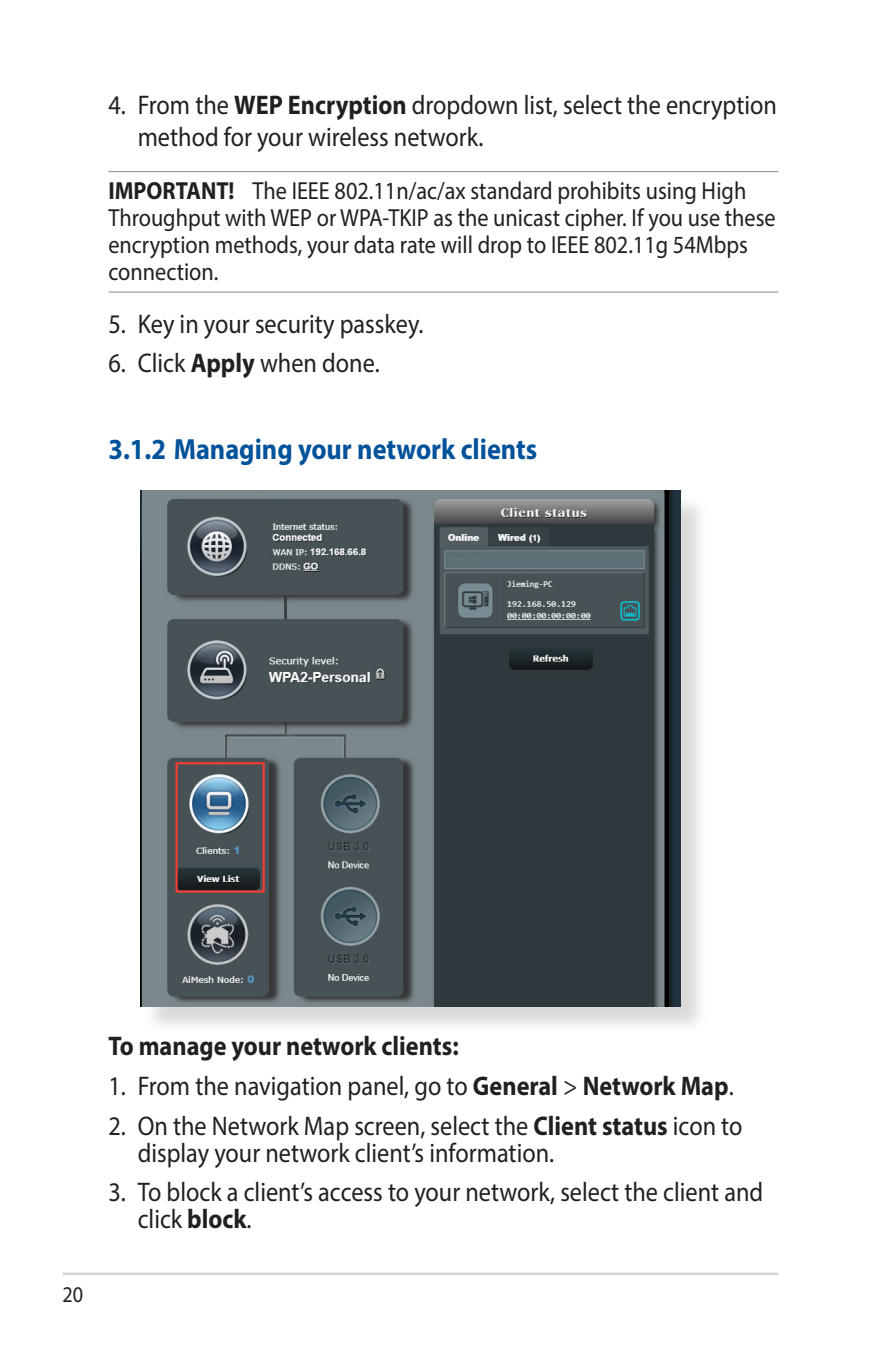
<style>
.page{position:relative;width:893px;height:1346px;background:#fff}
.page>*{position:absolute;margin:0;border:0;box-sizing:border-box;transform-origin:0 0}
.t1{font:700 29.25px "Myriad Pro";color:#01529a;scale:.9 1}
.t2{font:27px/27px "Myriad Pro";color:#231f20;scale:.9 1}
.t3{font:700 27px "Myriad Pro";color:#231f20;scale:.9 1}
.t4{font:24.75px/27px "Myriad Pro";color:#231f20;scale:.9 1}
.t5{font:22.5px "Myriad Pro";color:#231f20;scale:.9 1}
.s1{font-weight:700}
</style>
<div class="page">
<hr style="left:63px;top:1272px;width:715px;height:3px;background:#d1d2d4">
<hr style="left:108px;top:171px;width:670px;height:1px;background:#939598">
<hr style="left:108px;top:291px;width:670px;height:2px;background:#939598">
<div style="left:144px;top:494px;width:564px;height:540px;background:#cfcecb;opacity:.75"></div>
<img style="left:140px;top:491px;width:540px;height:515px">
<div style="left:175px;top:762px;width:90px;height:131px;border:2px solid #ee3e34"></div>
<p class="t2" style="left:138px;top:88px;width:712px;line-height:32.4px;text-indent:-29px">4. From the <span class="s1">WEP Encryption</span> dropdown list, select the encryption method for your wireless network.</p>
<p class="t4" style="left:108px;top:177px;width:743px"><span class="s1">IMPORTANT!</span> The IEEE 802.11n/ac/ax standard prohibits using High Throughput with WEP or WPA-TKIP as the unicast cipher. If you use these encryption methods, your data rate will drop to IEEE 802.11g 54Mbps connection.</p>
<p class="t2" style="left:108px;top:309px;width:352px">5. Key in your security passkey.</p>
<p class="t2" style="left:108px;top:349px;width:303px">6. Click <span class="s1">Apply</span> when done.</p>
<p class="t1" style="left:108px;top:430px;width:478px">3.1.2 Managing your network clients</p>
<p class="t5" style="left:63px;top:1281px;width:25px">20</p>
<p class="t3" style="left:108px;top:1028px;width:391px">To manage your network clients:</p>
<p class="t2" style="left:108px;top:1072px;width:696px">1. From the navigation panel, go to <span class="s1">General</span> &gt; <span class="s1">Network Map</span>.</p>
<p class="t2" style="left:138px;top:1111px;width:673px;text-indent:-29px">2. On the Network Map screen, select the <span class="s1">Client status</span> icon to display your network client’s information.</p>
<p class="t2" style="left:138px;top:1178px;width:697px;text-indent:-29px">3. To block a client’s access to your network, select the client and click <span class="s1">block</span>.</p>
</div>
